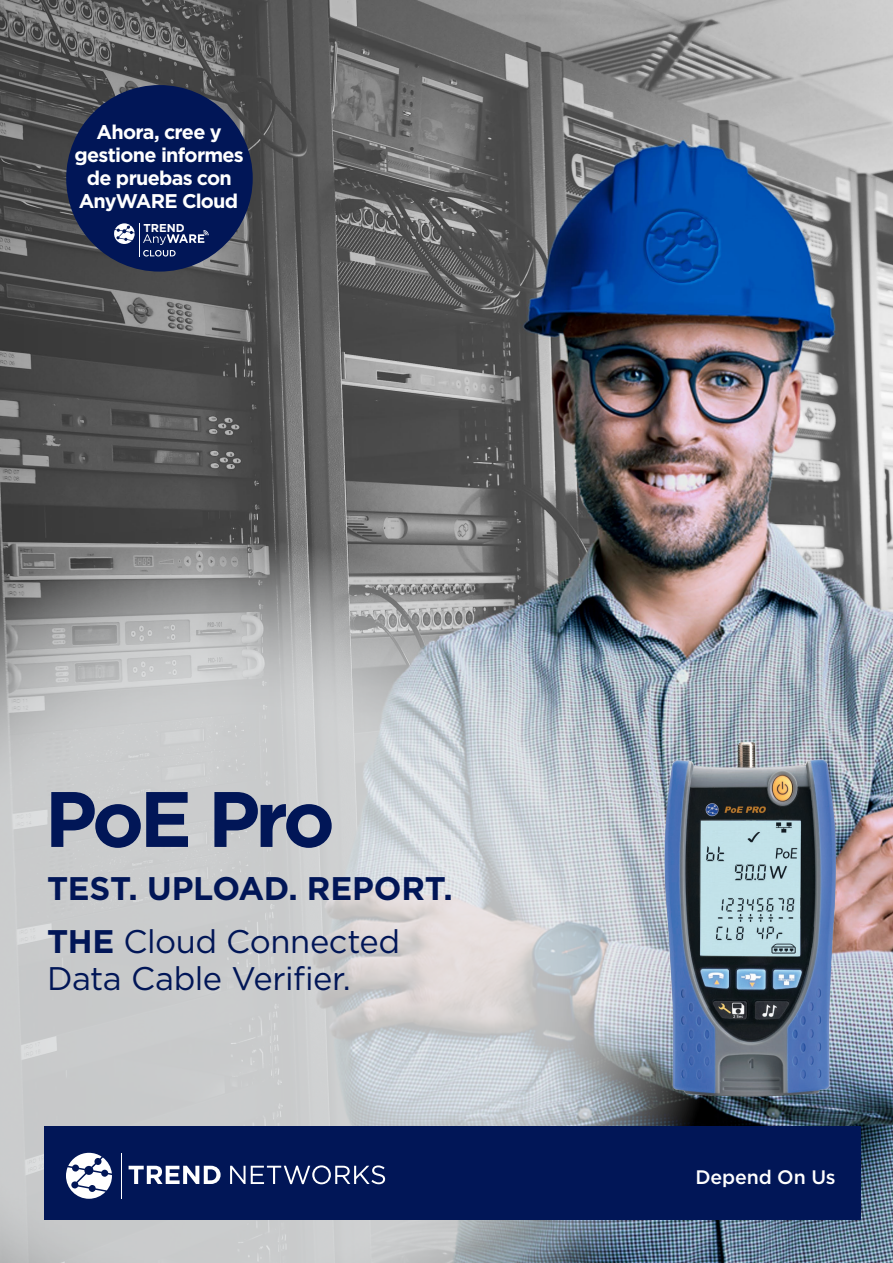
<style>
.page{position:relative;width:893px;height:1263px;background:#fff}
.page>*{position:absolute;margin:0;border:0;box-sizing:border-box;transform-origin:0 0}
.t1{font:700 78.45px "Gotham";letter-spacing:-.065em;color:#011657}
.t2{font:32.7px/37.5px "Gotham";letter-spacing:-.015em;color:#011657}
.t3{font:700 32.7px "Gotham";letter-spacing:-.01em;color:#011657}
.t4{font:700 19.8px/23.1px "Gotham";letter-spacing:-.04em;color:#fff;text-align:center}
.t5{font:500 19.5px "Gotham";letter-spacing:-.01em;color:#fff}
.t6{font:700 11.4px "Gotham";color:#fff}
.s1{font-weight:700}
</style>
<div class="page">
<img style="left:0;top:0;width:893px;height:1263px">
<svg style="left:0;top:539px;width:718px;height:724px;background:#b7babe"></svg>
<img style="left:662px;top:740px;width:176px;height:358px">
<div style="left:66px;top:85px;width:187px;height:187px;background:#011657;border-radius:50%"></div>
<svg style="left:114px;top:223px;width:21px;height:21px"></svg>
<hr style="left:139px;top:223px;width:1px;height:34px;background:#fff">
<svg style="left:143px;top:230px;width:66px;height:26px"></svg>
<div style="left:45px;top:1126px;width:816px;height:94px;background:#011657"></div>
<svg style="left:66px;top:1153px;width:46px;height:46px"></svg>
<hr style="left:121px;top:1153px;width:1px;height:46px;background:#fff">
<svg style="left:129px;top:1166px;width:92px;height:18px"></svg>
<svg style="left:230px;top:1165px;width:155px;height:19px"></svg>
<p class="t4" style="left:75px;top:120px;width:171px">Ahora, cree y gestione informes de pruebas con<br>AnyWARE Cloud</p>
<p class="t6" style="left:143px;top:221px;width:43px">TREND</p>
<p class="t1" style="left:45px;top:767px;width:292px">PoE Pro</p>
<p class="t3" style="left:47px;top:866px;width:407px">TEST. UPLOAD. REPORT.</p>
<p class="t2" style="left:47px;top:921px;width:354px"><span class="s1">THE</span> Cloud Connected<br>Data Cable Verifier.</p>
<p class="t5" style="left:695px;top:1164px;width:142px">Depend On Us</p>
</div>
